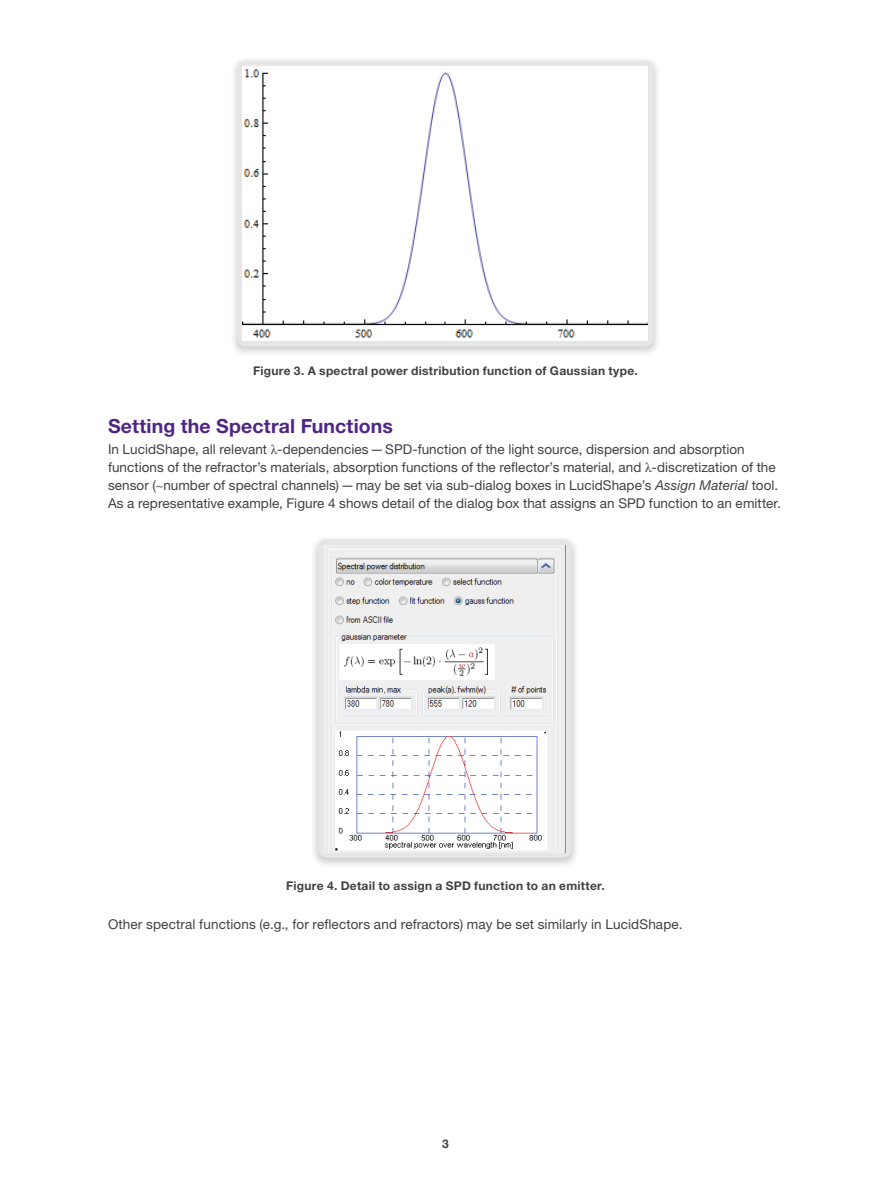
<style>
.page{position:relative;width:891px;height:1188px;background:#fff}
.page>*{position:absolute;margin:0;border:0;box-sizing:border-box;transform-origin:0 0}
._03_Subhead_level_1{font:700 19.5px "Helvetica Neue LT Std";letter-spacing:.01em;color:#4f2683}
._04_Body_copy{font:13.5px/18px "Helvetica Neue LT Std";letter-spacing:.005em;color:#414042}
._06_Figure_caption{font:700 12px "Helvetica Neue LT Std";letter-spacing:.025em;color:#414042}
.s1{font-family:"Times New Roman"}
.s2{font-style:italic}
</style>
<div class="page">
<svg style="left:237px;top:61px;width:417px;height:286px;background:#e5e6e6"></svg>
<img style="left:243px;top:66px;width:405px;height:275px">
<div style="left:318px;top:539px;width:253px;height:319px;background:#e6e6e6"></div>
<img style="left:324px;top:545px;width:242px;height:307px">
<p class="_06_Figure_caption" style="left:253px;top:363px;width:386px">Figure 3. A spectral power distribution function of Gaussian type.</p>
<p class="_03_Subhead_level_1" style="left:108px;top:414px;width:287px">Setting the Spectral Functions</p>
<p class="_04_Body_copy" style="left:108px;top:440px;width:675px">In LucidShape, all relevant <span class="s1">λ</span>-dependencies—SPD-function of the light source, dispersion and absorption functions of the refractor’s materials, absorption functions of the reflector’s material, and <span class="s1">λ</span>-discretization of the sensor (~number of spectral channels)—may be set via sub-dialog boxes in LucidShape’s <span class="s2">Assign Material</span> tool.<br>As a representative example, Figure 4 shows detail of the dialog box that assigns an SPD function to an emitter.</p>
<p class="_06_Figure_caption" style="left:286px;top:878px;width:320px">Figure 4. Detail to assign a SPD function to an emitter.</p>
<p class="_04_Body_copy" style="left:108px;top:915px;width:576px">Other spectral functions (e.g., for reflectors and refractors) may be set similarly in LucidShape.</p>
<p class="_06_Figure_caption" style="left:442px;top:1136px;width:8px">3</p>
</div>
